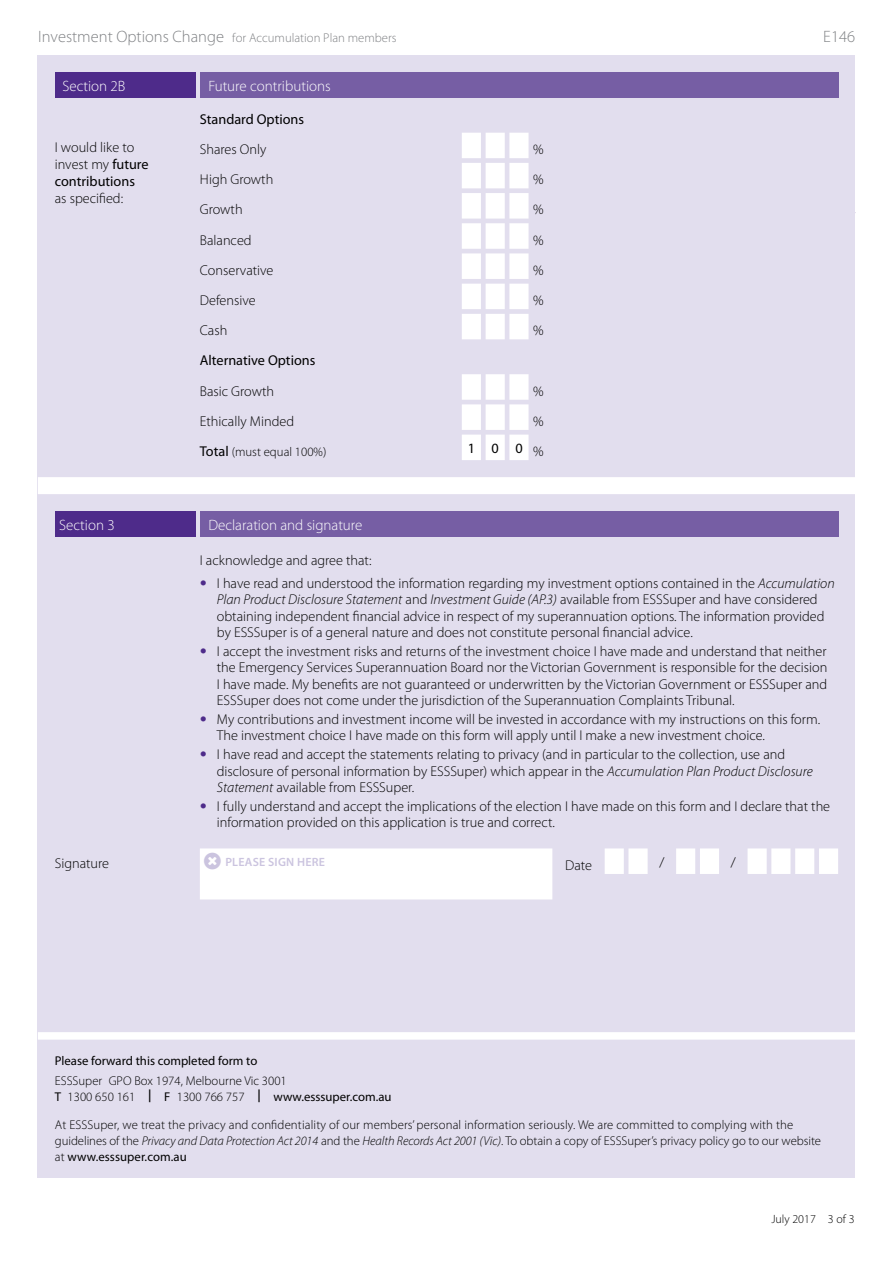
<style>
.page{position:relative;width:893px;height:1263px;background:#fff}
.page>*{position:absolute;margin:0;border:0;box-sizing:border-box;transform-origin:0 0}
.t1{font:300 16.5px "Myriad Pro";color:#808285}
.t2{font:300 15px "Myriad Pro";color:#fff}
.t3{font:300 14.25px/16.5px "Myriad Pro";color:#000}
.t4{font:14.25px "Myriad Pro";color:#000}
.t5{font:300 12.75px/15.8px "Myriad Pro";letter-spacing:.005em;color:#000}
.t6{font:300 12.75px "Myriad Pro";color:#808285}
.t7{font:12.75px "Myriad Pro";color:#000}
.t8{font:600 12px "Myriad Pro";letter-spacing:.02em;color:#cbc4df}
.t9{font:300 12px "Myriad Pro";color:#000}
.s1{font-size:16.5px}
.s2{font-weight:400}
.s3{font-weight:400;font-size:14.25px}
.s4{font-weight:300}
.s5{font-family:"Helvetica Neue";font-weight:200;font-style:italic;color:#4e2b8a}
.s6{font-style:italic}
.s7{font-weight:600}
</style>
<div class="page">
<div style="left:38px;top:55px;width:817px;height:1123px;background:#e2deee"></div>
<div style="left:38px;top:1032px;width:817px;height:8px;background:#fff"></div>
<div style="left:55px;top:72px;width:140px;height:26px;background:#4e2b8a"></div>
<div style="left:200px;top:72px;width:638px;height:26px;background:#765ea4"></div>
<svg style="left:38px;top:133px;width:817px;height:361px"></svg>
<div style="left:55px;top:511px;width:140px;height:26px;background:#4e2b8a"></div>
<div style="left:200px;top:511px;width:638px;height:26px;background:#765ea4"></div>
<svg style="left:200px;top:848px;width:638px;height:51px"></svg>
<p class="t6" style="left:38px;top:30px;width:360px"><span class="s1">Investment Options Change</span> for Accumulation Plan members</p>
<p class="t1" style="left:823px;top:27px;width:33px">E146</p>
<p class="t2" style="left:62px;top:77px;width:65px">Section 2B</p>
<p class="t2" style="left:208px;top:77px;width:124px">Future contributions</p>
<p class="t4" style="left:200px;top:110px;width:106px">Standard Options</p>
<p class="t3" style="left:55px;top:138px;width:95px;line-height:17.1px">I would like to invest my <span class="s2">future contributions</span></p>
<p class="t3" style="left:55px;top:190px;width:70px">as specified:</p>
<p class="t3" style="left:200px;top:141px;width:68px">Shares Only</p>
<p class="t3" style="left:533px;top:141px;width:12px">%</p>
<p class="t3" style="left:200px;top:171px;width:75px">High Growth</p>
<p class="t3" style="left:533px;top:171px;width:12px">%</p>
<p class="t3" style="left:200px;top:201px;width:44px">Growth</p>
<p class="t3" style="left:533px;top:201px;width:12px">%</p>
<p class="t3" style="left:200px;top:231px;width:53px">Balanced</p>
<p class="t3" style="left:533px;top:231px;width:12px">%</p>
<p class="t3" style="left:200px;top:262px;width:75px">Conservative</p>
<p class="t3" style="left:533px;top:262px;width:12px">%</p>
<p class="t3" style="left:200px;top:292px;width:57px">Defensive</p>
<p class="t3" style="left:533px;top:292px;width:12px">%</p>
<p class="t3" style="left:200px;top:322px;width:29px">Cash</p>
<p class="t3" style="left:533px;top:322px;width:12px">%</p>
<p class="t4" style="left:200px;top:352px;width:117px">Alternative Options</p>
<p class="t3" style="left:200px;top:382px;width:76px">Basic Growth</p>
<p class="t3" style="left:533px;top:382px;width:12px">%</p>
<p class="t3" style="left:200px;top:413px;width:96px">Ethically Minded</p>
<p class="t3" style="left:533px;top:413px;width:12px">%</p>
<p class="t5" style="left:200px;top:444px;width:128px"><span class="s3">Total</span> (must equal 100%)</p>
<p class="t4" style="left:468px;top:439px;width:78px">100<span class="s4">%</span></p>
<p class="t2" style="left:59px;top:515px;width:57px">Section 3</p>
<p class="t2" style="left:208px;top:515px;width:156px">Declaration and signature</p>
<p class="t3" style="left:200px;top:552px;width:173px">I acknowledge and agree that:</p>
<p class="t3" style="left:217px;top:574px;width:619px;text-indent:-17px"><span class="s5">•</span> I have read and understood the information regarding my investment options contained in the <span class="s6">Accumulation Plan Product Disclosure Statement</span> and <span class="s6">Investment Guide (AP.3)</span> available from ESSSuper and have considered obtaining independent financial advice in respect of my superannuation options. The information provided by ESSSuper is of a general nature and does not constitute personal financial advice.</p>
<p class="t3" style="left:217px;top:643px;width:612px;text-align:justify;text-indent:-17px"><span class="s5">•</span> I accept the investment risks and returns of the investment choice I have made and understand that neither the Emergency Services Superannuation Board nor the Victorian Government is responsible for the decision I have made. My benefits are not guaranteed or underwritten by the Victorian Government or ESSSuper and ESSSuper does not come under the jurisdiction of the Superannuation Complaints Tribunal.</p>
<p class="t3" style="left:217px;top:711px;width:605px;text-indent:-17px"><span class="s5">•</span> My contributions and investment income will be invested in accordance with my instructions on this form.<br>The investment choice I have made on this form will apply until I make a new investment choice.</p>
<p class="t3" style="left:217px;top:746px;width:597px;text-indent:-17px"><span class="s5">•</span> I have read and accept the statements relating to privacy (and in particular to the collection, use and disclosure of personal information by ESSSuper) which appear in the <span class="s6">Accumulation Plan Product Disclosure<br>Statement</span> available from ESSSuper.</p>
<p class="t3" style="left:217px;top:797px;width:615px;text-indent:-17px"><span class="s5">•</span> I fully understand and accept the implications of the election I have made on this form and I declare that the information provided on this application is true and correct.</p>
<p class="t3" style="left:55px;top:854px;width:56px">Signature</p>
<p class="t8" style="left:225px;top:854px;width:88px">PLEASE SIGN HERE</p>
<p class="t3" style="left:565px;top:856px;width:28px">Date</p>
<p class="t3" style="left:659px;top:853px;width:7px">/</p>
<p class="t3" style="left:731px;top:853px;width:7px">/</p>
<p class="t7" style="left:55px;top:1053px;width:204px">Please forward this completed form to</p>
<p class="t5" style="left:55px;top:1073px;width:338px">ESSSuper GPO Box 1974, Melbourne Vic 3001<br><span class="s2">T</span> 1300 650 161 <span class="s7">|</span> <span class="s2">F</span> 1300 766 757 <span class="s7">|</span> <span class="s2">www.esssuper.com.au</span></p>
<p class="t5" style="left:55px;top:1117px;width:768px">At ESSSuper, we treat the privacy and confidentiality of our members’ personal information seriously. We are committed to complying with the guidelines of the <span class="s6">Privacy and Data Protection Act 2014</span> and the <span class="s6">Health Records Act 2001 (Vic)</span>. To obtain a copy of ESSSuper’s privacy policy go to our website at <span class="s2">www.esssuper.com.au</span></p>
<p class="t9" style="left:771px;top:1211px;width:85px">July 2017 3 of 3</p>
</div>
